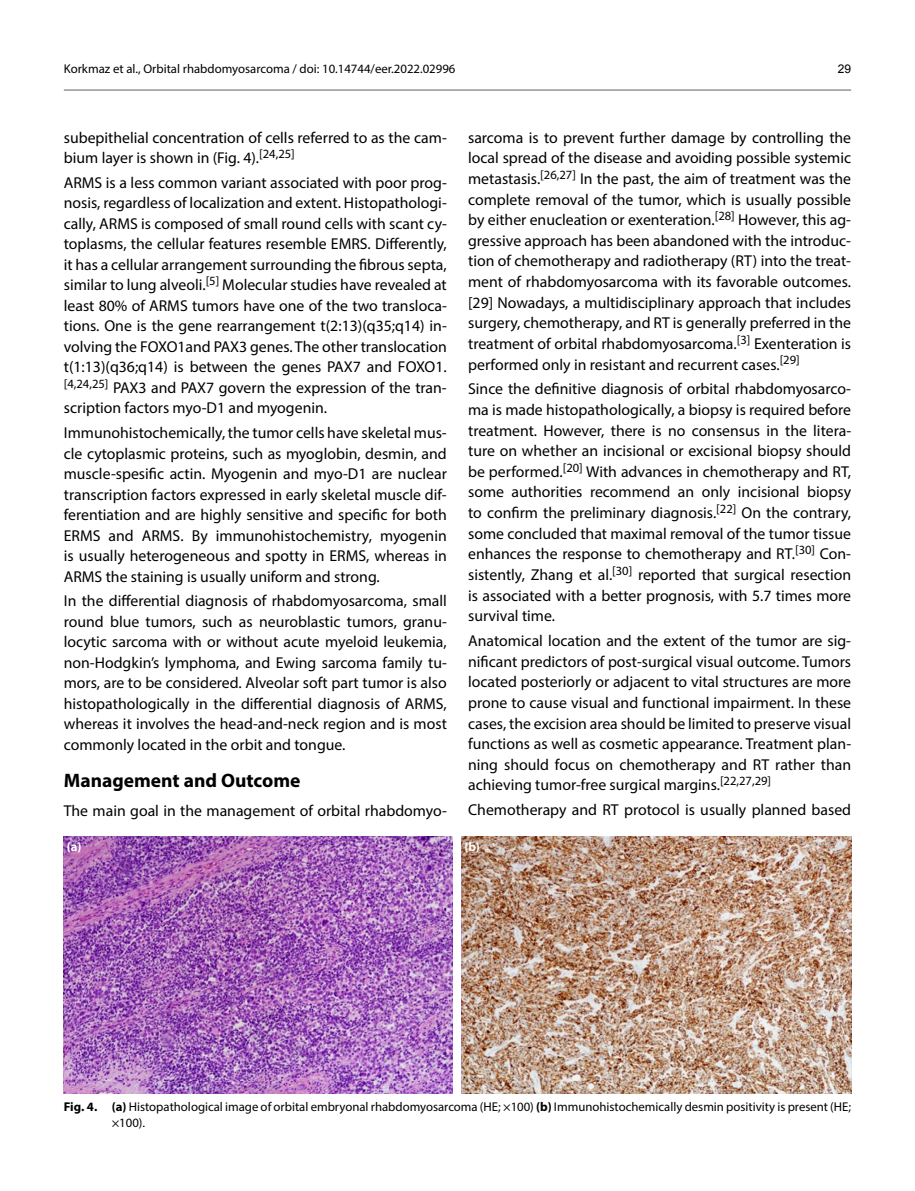
<style>
.page{position:relative;width:915px;height:1191px;background:#fff}
.page>*{position:absolute;margin:0;border:0;box-sizing:border-box;transform-origin:0 0}
.t1{font:700 19.5px "Myriad Pro";color:#000}
.t2{font:15.75px/20.5px "Myriad Pro";color:#000;text-align:justify}
.t3{font:12.75px/16.5px "Myriad Pro";color:#000}
.t4{font:700 12.75px "Myriad Pro";color:#fff}
.t5{font:12px "Arial";color:#000}
.s1{font-weight:700}
</style>
<div class="page">
<hr style="left:64px;top:89px;width:786px;height:2px;background:#939598">
<img style="left:64px;top:837px;width:388px;height:256px">
<img style="left:461px;top:837px;width:389px;height:256px">
<p class="t3" style="left:64px;top:61px;width:393px">Korkmaz et al., Orbital rhabdomyosarcoma / doi: 10.14744/eer.2022.02996</p>
<p class="t5" style="left:837px;top:60px;width:15px">29</p>
<p class="t2" style="left:64px;top:127px;width:384px">subepithelial concentration of cells referred to as the cam&shy;bium layer is shown in (Fig. 4).<sup>[24,25]</sup></p>
<p class="t2" style="left:64px;top:172px;width:384px">ARMS is a less common variant associated with poor prog&shy;nosis, regardless of localization and extent. Histopathologi&shy;cally, ARMS is composed of small round cells with scant cy&shy;toplasms, the cellular features resemble EMRS. Differently, it has a cellular arrangement surrounding the fibrous septa, similar to lung alveoli.<sup>[5]</sup> Molecular studies have revealed at least 80% of ARMS tumors have one of the two transloca&shy;tions. One is the gene rearrangement t(2:13)(q35;q14) in&shy;volving the FOXO1and PAX3 genes. The other translocation t(1:13)(q36;q14) is between the genes PAX7 and FOXO1. <sup>[4,24,25]</sup> PAX3 and PAX7 govern the expression of the tran&shy;scription factors myo-D1 and myogenin.</p>
<p class="t2" style="left:64px;top:422px;width:384px">Immunohistochemically, the tumor cells have skeletal mus&shy;cle cytoplasmic proteins, such as myoglobin, desmin, and muscle-spesific actin. Myogenin and myo-D1 are nuclear transcription factors expressed in early skeletal muscle dif&shy;ferentiation and are highly sensitive and specific for both ERMS and ARMS. By immunohistochemistry, myogenin is usually heterogeneous and spotty in ERMS, whereas in ARMS the staining is usually uniform and strong.</p>
<p class="t2" style="left:64px;top:590px;width:384px">In the differential diagnosis of rhabdomyosarcoma, small round blue tumors, such as neuroblastic tumors, granu&shy;locytic sarcoma with or without acute myeloid leukemia, non-Hodgkin’s lymphoma, and Ewing sarcoma family tu&shy;mors, are to be considered. Alveolar soft part tumor is also histopathologically in the differential diagnosis of ARMS, whereas it involves the head-and-neck region and is most commonly located in the orbit and tongue.</p>
<p class="t1" style="left:64px;top:767px;width:238px">Management and Outcome</p>
<p class="t2" style="left:64px;top:799px;width:384px">The main goal in the management of orbital rhabdomyo-</p>
<p class="t2" style="left:468px;top:127px;width:384px">sarcoma is to prevent further damage by controlling the local spread of the disease and avoiding possible systemic metastasis.<sup>[26,27]</sup> In the past, the aim of treatment was the complete removal of the tumor, which is usually possible by either enucleation or exenteration.<sup>[28]</sup> However, this ag&shy;gressive approach has been abandoned with the introduc&shy;tion of chemotherapy and radiotherapy (RT) into the treat&shy;ment of rhabdomyosarcoma with its favorable outcomes. [29] Nowadays, a multidisciplinary approach that includes surgery, chemotherapy, and RT is generally preferred in the treatment of orbital rhabdomyosarcoma.<sup>[3]</sup> Exenteration is performed only in resistant and recurrent cases.<sup>[29]</sup></p>
<p class="t2" style="left:468px;top:378px;width:384px">Since the definitive diagnosis of orbital rhabdomyosarco&shy;ma is made histopathologically, a biopsy is required before treatment. However, there is no consensus in the litera&shy;ture on whether an incisional or excisional biopsy should be performed.<sup>[20]</sup> With advances in chemotherapy and RT, some authorities recommend an only incisional biopsy to confirm the preliminary diagnosis.<sup>[22]</sup> On the contrary, some concluded that maximal removal of the tumor tissue enhances the response to chemotherapy and RT.<sup>[30]</sup> Con&shy;sistently, Zhang et al.<sup>[30]</sup> reported that surgical resection is associated with a better prognosis, with 5.7 times more survival time.</p>
<p class="t2" style="left:468px;top:630px;width:384px">Anatomical location and the extent of the tumor are sig&shy;nificant predictors of post-surgical visual outcome. Tumors located posteriorly or adjacent to vital structures are more prone to cause visual and functional impairment. In these cases, the excision area should be limited to preserve visual functions as well as cosmetic appearance. Treatment plan&shy;ning should focus on chemotherapy and RT rather than achieving tumor-free surgical margins.<sup>[22,27,29]</sup></p>
<p class="t2" style="left:468px;top:799px;width:384px">Chemotherapy and RT protocol is usually planned based</p>
<p class="t4" style="left:67px;top:838px;width:16px">(a)</p>
<p class="t4" style="left:464px;top:838px;width:17px">(b)</p>
<p class="t3" style="left:112px;top:1098px;width:740px;text-indent:-48px"><span class="s1">Fig. 4. (a)</span> Histopathological image of orbital embryonal rhabdomyosarcoma (HE; ×100) <span class="s1">(b)</span> Immunohistochemically desmin positivity is present (HE; ×100).</p>
</div>
